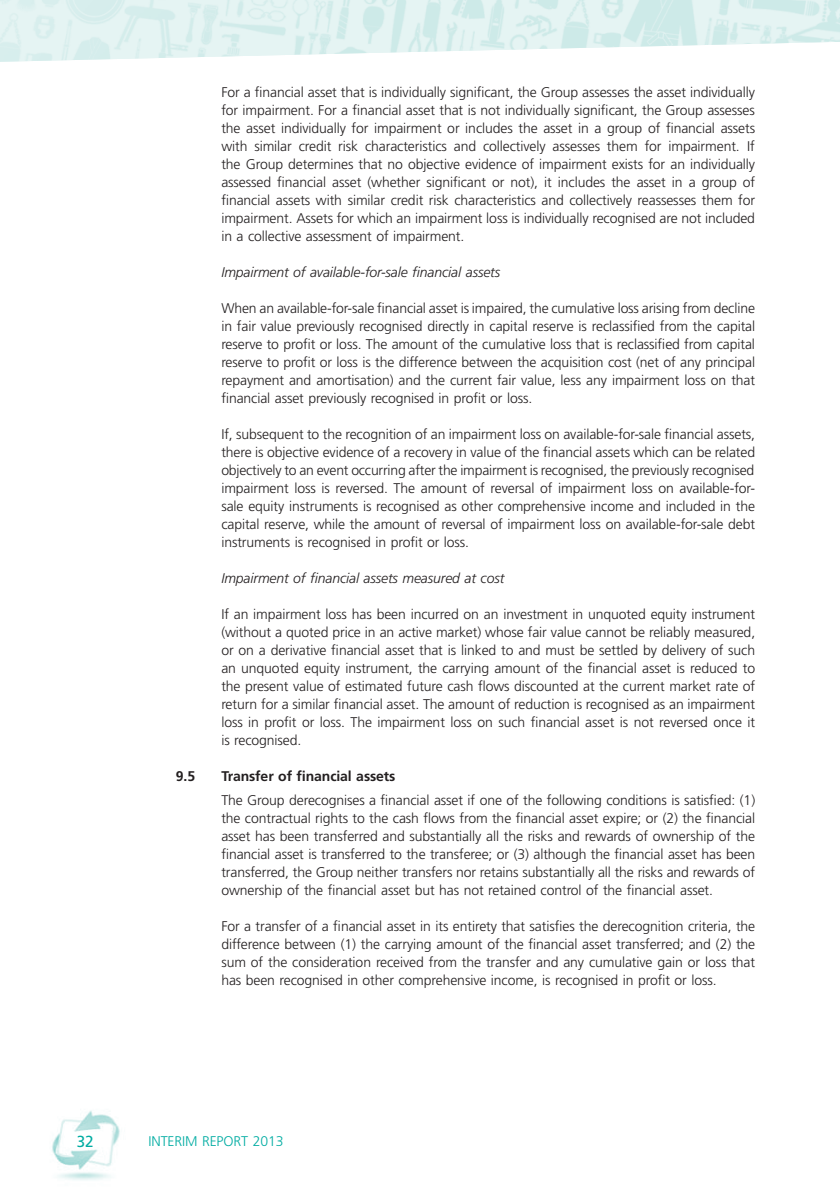
<style>
.page{position:relative;width:840px;height:1191px;background:#fff}
.page>*{position:absolute;margin:0;border:0;box-sizing:border-box;transform-origin:0 0}
.t1{font:16px "Frutiger LT Std";color:#00aca2;scale:.95 1}
.t2{font:300 14px/18px "Frutiger LT Std";letter-spacing:-.01em;color:#231f20;text-align:justify}
.t3{font:italic 300 14px "Frutiger LT Std";letter-spacing:-.01em;color:#231f20}
.t4{font:700 14px "Frutiger LT Std";letter-spacing:-.01em;color:#231f20}
.t5{font:300 14px "Frutiger LT Std";letter-spacing:-.01em;color:#00aca2}
</style>
<div class="page">
<img style="left:52px;top:1110px;width:68px;height:70px">
<img style="left:0;top:0;width:839px;height:62px">
<svg style="left:839px;top:0;width:1px;height:42px"></svg>
<p class="t2" style="left:221px;top:83px;width:535px">For a financial asset that is individually significant, the Group assesses the asset individually for impairment. For a financial asset that is not individually significant, the Group assesses the asset individually for impairment or includes the asset in a group of financial assets with similar credit risk characteristics and collectively assesses them for impairment. If the Group determines that no objective evidence of impairment exists for an individually assessed financial asset (whether significant or not), it includes the asset in a group of financial assets with similar credit risk characteristics and collectively reassesses them for impairment. Assets for which an impairment loss is individually recognised are not included in a collective assessment of impairment.</p>
<p class="t3" style="left:221px;top:264px;width:280px">Impairment of available-for-sale financial assets</p>
<p class="t2" style="left:221px;top:299px;width:535px">When an available-for-sale financial asset is impaired, the cumulative loss arising from decline in fair value previously recognised directly in capital reserve is reclassified from the capital reserve to profit or loss. The amount of the cumulative loss that is reclassified from capital reserve to profit or loss is the difference between the acquisition cost (net of any principal repayment and amortisation) and the current fair value, less any impairment loss on that financial asset previously recognised in profit or loss.</p>
<p class="t2" style="left:221px;top:425px;width:535px">If, subsequent to the recognition of an impairment loss on available-for-sale financial assets, there is objective evidence of a recovery in value of the financial assets which can be related objectively to an event occurring after the impairment is recognised, the previously recognised impairment loss is reversed. The amount of reversal of impairment loss on available-for&shy;sale equity instruments is recognised as other comprehensive income and included in the capital reserve, while the amount of reversal of impairment loss on available-for-sale debt instruments is recognised in profit or loss.</p>
<p class="t3" style="left:221px;top:570px;width:285px">Impairment of financial assets measured at cost</p>
<p class="t2" style="left:221px;top:605px;width:535px">If an impairment loss has been incurred on an investment in unquoted equity instrument (without a quoted price in an active market) whose fair value cannot be reliably measured, or on a derivative financial asset that is linked to and must be settled by delivery of such an unquoted equity instrument, the carrying amount of the financial asset is reduced to the present value of estimated future cash flows discounted at the current market rate of return for a similar financial asset. The amount of reduction is recognised as an impairment loss in profit or loss. The impairment loss on such financial asset is not reversed once it is recognised.</p>
<p class="t4" style="left:176px;top:768px;width:21px">9.5</p>
<p class="t4" style="left:221px;top:768px;width:175px">Transfer of financial assets</p>
<p class="t2" style="left:221px;top:791px;width:535px">The Group derecognises a financial asset if one of the following conditions is satisfied: (1) the contractual rights to the cash flows from the financial asset expire; or (2) the financial asset has been transferred and substantially all the risks and rewards of ownership of the financial asset is transferred to the transferee; or (3) although the financial asset has been transferred, the Group neither transfers nor retains substantially all the risks and rewards of ownership of the financial asset but has not retained control of the financial asset.</p>
<p class="t2" style="left:221px;top:917px;width:535px">For a transfer of a financial asset in its entirety that satisfies the derecognition criteria, the difference between (1) the carrying amount of the financial asset transferred; and (2) the sum of the consideration received from the transfer and any cumulative gain or loss that has been recognised in other comprehensive income, is recognised in profit or loss.</p>
<p class="t1" style="left:77px;top:1131px;width:9px">32</p>
<p class="t5" style="left:148px;top:1133px;width:136px">Interim Report 2013</p>
</div>
